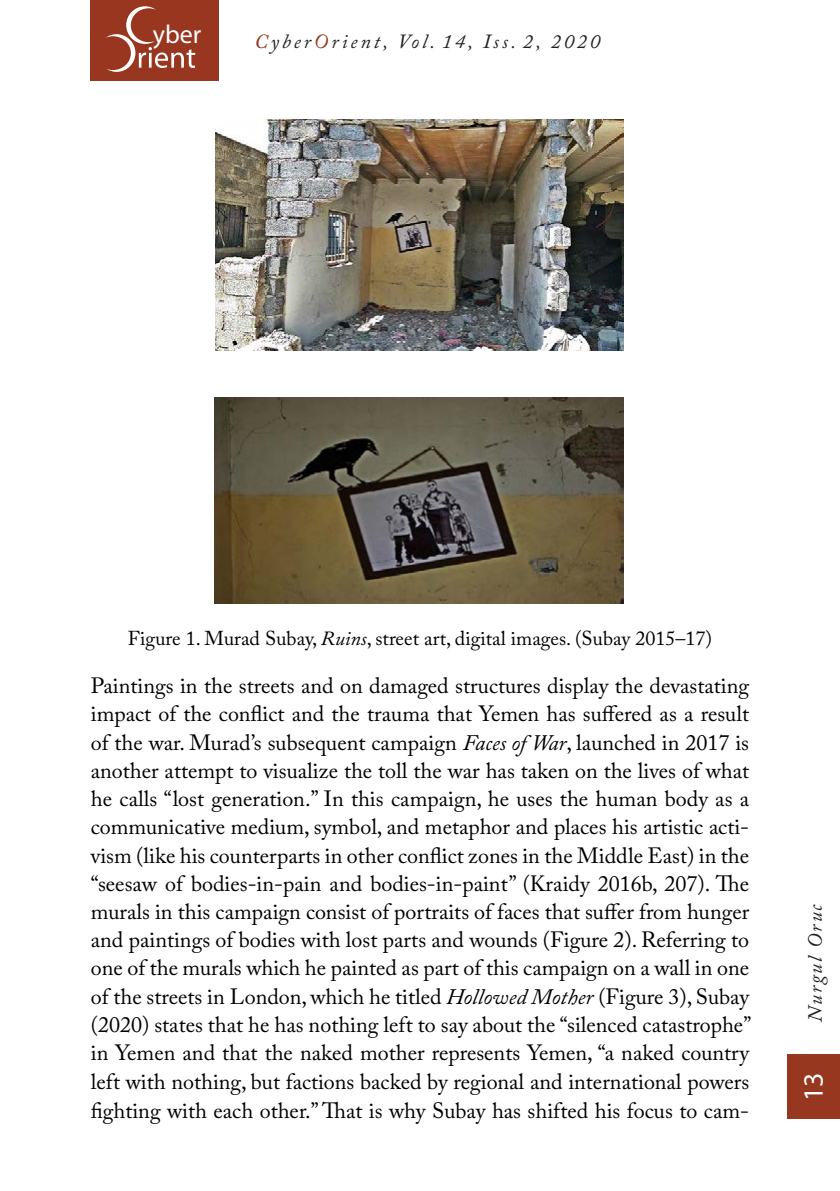
<style>
.page{position:relative;width:840px;height:1191px;background:#fff}
.page>*{position:absolute;margin:0;border:0;box-sizing:border-box;transform-origin:0 0}
.t1{font:28px "Myriad Pro";color:#fff}
.t2{font:26px "Myriad Pro";color:#fff}
.t3{font:22px/28.4px "Adobe Caslon Pro";color:#000;text-align:justify}
.t4{font:20px "Adobe Caslon Pro";color:#000}
.t5{font:italic 20px "Adobe Caslon Pro";letter-spacing:.15em;color:#231f20}
.s1{color:#973720}
.s2{font-style:italic}
</style>
<div class="page">
<div style="left:91px;top:0;width:128px;height:80px;background:#983620"></div>
<svg style="left:106px;top:6px;width:89px;height:66px"></svg>
<div style="left:786px;top:1054px;width:53px;height:65px;background:#973720"></div>
<img style="left:215px;top:119px;width:408px;height:231px">
<img style="left:214px;top:397px;width:409px;height:206px">
<p class="t2" style="left:153px;top:18px;width:50px">yber</p>
<p class="t5" style="left:254px;top:29px;width:347px"><span class="s1">C</span>yber<span class="s1">O</span>rient, Vol. 14, Iss. 2, 2020</p>
<p class="t4" style="left:128px;top:626px;width:585px">Figure 1. Murad Subay, <span class="s2">Ruins</span>, street art, digital images. (Subay 2015–17)</p>
<p class="t3" style="left:91px;top:671px;width:661px">Paintings in the streets and on damaged structures display the devastating impact of the conflict and the trauma that Yemen has suffered as a result of the war. Murad’s subsequent campaign <span class="s2">Faces of War</span>, launched in 2017 is another attempt to visualize the toll the war has taken on the lives of what he calls “lost generation.” In this campaign, he uses the human body as a communicative medium, symbol, and metaphor and places his artistic acti&shy;vism (like his counterparts in other conflict zones in the Middle East) in the “seesaw of bodies-in-pain and bodies-in-paint” (Kraidy 2016b, 207). The murals in this campaign consist of portraits of faces that suffer from hunger and paintings of bodies with lost parts and wounds (Figure 2). Referring to one of the murals which he painted as part of this campaign on a wall in one of the streets in London, which he titled <span class="s2">Hollowed Mother</span> (Figure 3), Subay (2020) states that he has nothing left to say about the “silenced catastrophe” in Yemen and that the naked mother represents Yemen, “a naked country left with nothing, but factions backed by regional and international powers fighting with each other.” That is why Subay has shifted his focus to cam-</p>
<p class="t5" style="left:802px;top:1021px;width:119px;rotate:-90deg">Nurgul Oruc</p>
<p class="t1" style="left:795px;top:1101px;width:30px;rotate:-90deg">13</p>
</div>
